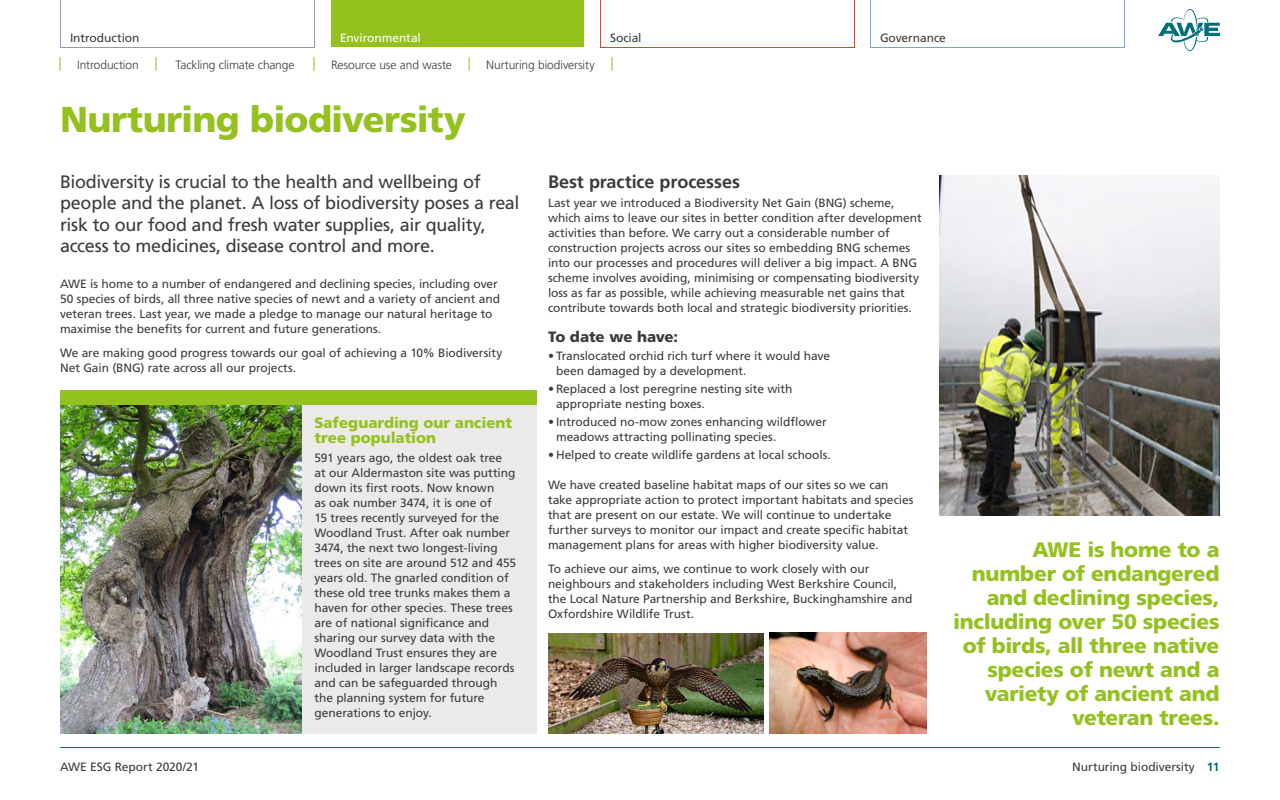
<style>
.page{position:relative;width:1280px;height:800px;background:#fff}
.page>*{position:absolute;margin:0;border:0;box-sizing:border-box;transform-origin:0 0}
.Page_Title_H2{font:900 36px "Frutiger LT Pro";letter-spacing:-.015em;color:#95c11f}
.t1{font:900 21px/24px "Frutiger LT Pro";letter-spacing:-.015em;color:#95c11f;text-align:right}
.Intro_18pt_P{font:18px/21.6px "Frutiger LT Pro";letter-spacing:-.02em;color:#3d3c3b}
.Subheading_H3_18pt{font:700 18px "Frutiger LT Pro";letter-spacing:-.005em;color:#3d3c3b}
.Subheading_2_H4{font:900 15px/15px "Frutiger LT Pro";color:#95c11f}
.Subheading_2_H4-2{font:900 15px "Frutiger LT Pro";letter-spacing:-.01em;color:#3d3c3b}
.Body_12pt_P{font:12px/15px "Frutiger LT Pro";letter-spacing:-.005em;color:#3d3c3b}
.Body_12pt_bullets{font:12px/15px "Frutiger LT Pro";letter-spacing:-.005em;color:#3d3c3b}
.t2{font:300 12px "Frutiger LT Pro";letter-spacing:-.01em;color:#3d3c3b}
.Text_anchor{font:12px "Frutiger LT Pro";letter-spacing:-.005em;color:#3d3c3b}
.t3{font:12px "Frutiger LT Pro";letter-spacing:-.005em;color:#fff}
.t4{font:700 12px "Frutiger LT Pro";color:#006f7a}
</style>
<div class="page">
<hr style="left:60px;top:747px;width:1160px;height:1px;background:#006f7a">
<svg style="left:60px;top:0;width:255px;height:48px"></svg>
<svg style="left:600px;top:0;width:255px;height:48px"></svg>
<svg style="left:870px;top:0;width:255px;height:48px"></svg>
<div style="left:331px;top:0;width:253px;height:47px;background:#95c11f"></div>
<svg style="left:60px;top:58px;width:1px;height:12px"></svg>
<svg style="left:156px;top:58px;width:1px;height:12px"></svg>
<svg style="left:314px;top:58px;width:1px;height:12px"></svg>
<svg style="left:468px;top:58px;width:2px;height:12px"></svg>
<svg style="left:612px;top:58px;width:1px;height:12px"></svg>
<div style="left:60px;top:390px;width:476px;height:344px;background:#eceae8"></div>
<div style="left:60px;top:390px;width:476px;height:15px;background:#95c11f"></div>
<img style="left:60px;top:405px;width:241px;height:329px">
<img style="left:939px;top:176px;width:281px;height:340px">
<img style="left:548px;top:633px;width:216px;height:101px">
<img style="left:769px;top:633px;width:158px;height:101px">
<svg style="left:1158px;top:9px;width:62px;height:42px"></svg>
<p class="Body_12pt_P" style="left:70px;top:30px;width:71px">Introduction</p>
<p class="Body_12pt_P" style="left:610px;top:30px;width:33px">Social</p>
<p class="Body_12pt_P" style="left:880px;top:30px;width:67px">Governance</p>
<p class="t2" style="left:77px;top:58px;width:63px">Introduction</p>
<p class="t2" style="left:176px;top:58px;width:120px">Tackling climate change</p>
<p class="t2" style="left:331px;top:58px;width:122px">Resource use and waste</p>
<p class="t2" style="left:486px;top:58px;width:110px">Nurturing biodiversity</p>
<p class="t3" style="left:340px;top:31px;width:82px">Environmental</p>
<h2 class="Page_Title_H2" style="left:60px;top:98px;width:407px">Nurturing biodiversity</h2>
<p class="Intro_18pt_P" style="left:60px;top:171px;width:461px">Biodiversity is crucial to the health and wellbeing of people and the planet. A loss of biodiversity poses a real risk to our food and fresh water supplies, air quality, access to medicines, disease control and more.</p>
<p class="Body_12pt_P" style="left:60px;top:276px;width:442px">AWE is home to a number of endangered and declining species, including over 50 species of birds, all three native species of newt and a variety of ancient and veteran trees. Last year, we made a pledge to manage our natural heritage to maximise the benefits for current and future generations.</p>
<p class="Body_12pt_P" style="left:60px;top:345px;width:444px">We are making good progress towards our goal of achieving a 10% Biodiversity<br>Net Gain (BNG) rate across all our projects.</p>
<h4 class="Subheading_2_H4" style="left:314px;top:415px;width:199px">Safeguarding our ancient tree population</h4>
<p class="Body_12pt_P" style="left:314px;top:450px;width:203px">591 years ago, the oldest oak tree at our Aldermaston site was putting down its first roots. Now known<br>as oak number 3474, it is one of<br>15 trees recently surveyed for the<br>Woodland Trust. After oak number<br>3474, the next two longest-living trees on site are around 512 and 455 years old. The gnarled condition of these old tree trunks makes them a haven for other species. These trees are of national significance and sharing our survey data with the<br>Woodland Trust ensures they are included in larger landscape records and can be safeguarded through the planning system for future generations to enjoy.</p>
<h3 class="Subheading_H3_18pt" style="left:548px;top:171px;width:194px">Best practice processes</h3>
<p class="Body_12pt_P" style="left:548px;top:195px;width:375px">Last year we introduced a Biodiversity Net Gain (BNG) scheme, which aims to leave our sites in better condition after development activities than before. We carry out a considerable number of construction projects across our sites so embedding BNG schemes into our processes and procedures will deliver a big impact. A BNG scheme involves avoiding, minimising or compensating biodiversity loss as far as possible, while achieving measurable net gains that contribute towards both local and strategic biodiversity priorities.</p>
<h4 class="Subheading_2_H4-2" style="left:548px;top:328px;width:132px">To date we have:</h4>
<p class="Body_12pt_bullets" style="left:556px;top:348px;width:276px;text-indent:-8px">• Translocated orchid rich turf where it would have been damaged by a development.</p>
<p class="Body_12pt_bullets" style="left:556px;top:381px;width:238px;text-indent:-8px">• Replaced a lost peregrine nesting site with appropriate nesting boxes.</p>
<p class="Body_12pt_bullets" style="left:556px;top:414px;width:272px;text-indent:-8px">• Introduced no-mow zones enhancing wildflower meadows attracting pollinating species.</p>
<p class="Body_12pt_bullets" style="left:548px;top:447px;width:284px">• Helped to create wildlife gardens at local schools.</p>
<p class="Body_12pt_P" style="left:548px;top:477px;width:367px">We have created baseline habitat maps of our sites so we can take appropriate action to protect important habitats and species that are present on our estate. We will continue to undertake further surveys to monitor our impact and create specific habitat management plans for areas with higher biodiversity value.</p>
<p class="Body_12pt_P" style="left:548px;top:561px;width:366px">To achieve our aims, we continue to work closely with our neighbours and stakeholders including West Berkshire Council, the Local Nature Partnership and Berkshire, Buckinghamshire and Oxfordshire Wildlife Trust.</p>
<h2 class="t1" style="left:953px;top:538px;width:268px">AWE is home to a number of endangered and declining species, including over 50 species of birds, all three native species of newt and a variety of ancient and veteran trees.</h2>
<p class="Text_anchor" style="left:1072px;top:760px;width:124px">Nurturing biodiversity</p>
<p class="Body_12pt_P" style="left:60px;top:759px;width:141px">AWE ESG Report 2020/21</p>
<p class="t4" style="left:1207px;top:760px;width:14px">11</p>
</div>
